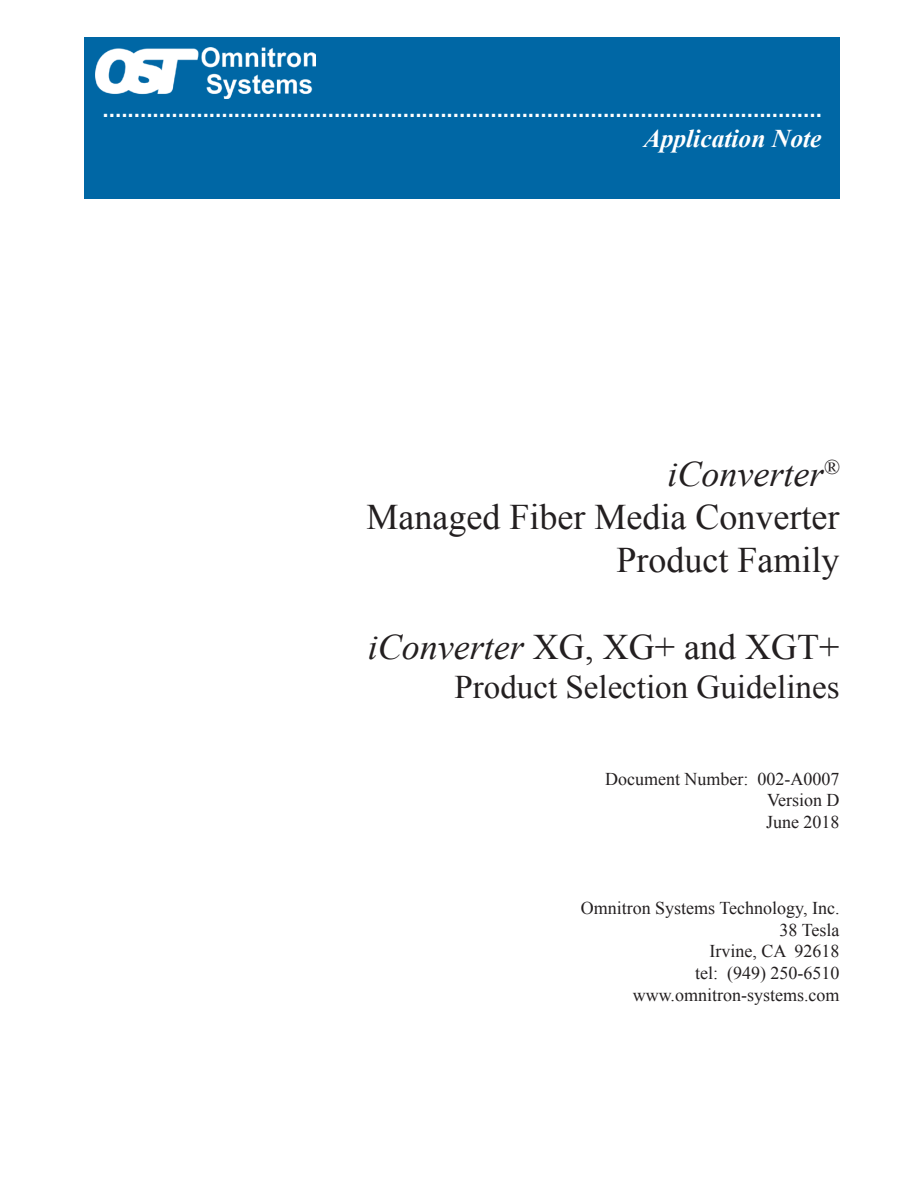
<style>
.page{position:relative;width:918px;height:1188px;background:#fff}
.page>*{position:absolute;margin:0;border:0;box-sizing:border-box;transform-origin:0 0}
.t1{font:36px "Times New Roman";color:#231f20}
.t2{font:italic 36px "Times New Roman";color:#231f20}
.t3{font:33px "Times New Roman";color:#231f20}
.t4{font:italic 700 25.5px "Times New Roman";color:#fff}
.t5{font:700 22.5px "Arial";color:#fff}
.t6{font:18px "Times New Roman";color:#231f20}
.s1{font-style:italic}
</style>
<div class="page">
<div style="left:84px;top:38px;width:756px;height:162px;background:#0067a5"></div>
<img style="left:95px;top:48px;width:220px;height:50px">
<p class="t5" style="left:103px;top:94px;width:721px">...................................................................................................................</p>
<p class="t4" style="left:644px;top:121px;width:179px">Application Note</p>
<p class="t2" style="left:668px;top:449px;width:173px">iConverter<sup>®</sup></p>
<p class="t1" style="left:367px;top:493px;width:474px">Managed Fiber Media Converter</p>
<p class="t1" style="left:617px;top:536px;width:225px">Product Family</p>
<p class="t1" style="left:368px;top:622px;width:473px"><span class="s1">iConverter</span> XG, XG+ and XGT+</p>
<p class="t3" style="left:455px;top:665px;width:386px">Product Selection Guidelines</p>
<p class="t6" style="left:605px;top:766px;width:236px">Document Number: 002-A0007</p>
<p class="t6" style="left:767px;top:788px;width:74px">Version D</p>
<p class="t6" style="left:766px;top:810px;width:75px">June 2018</p>
<p class="t6" style="left:581px;top:896px;width:260px">Omnitron Systems Technology, Inc.</p>
<p class="t6" style="left:780px;top:918px;width:61px">38 Tesla</p>
<p class="t6" style="left:710px;top:939px;width:131px">Irvine, CA 92618</p>
<p class="t6" style="left:695px;top:961px;width:146px">tel: (949) 250-6510</p>
<p class="t6" style="left:633px;top:982px;width:208px">www.omnitron-systems.com</p>
</div>
